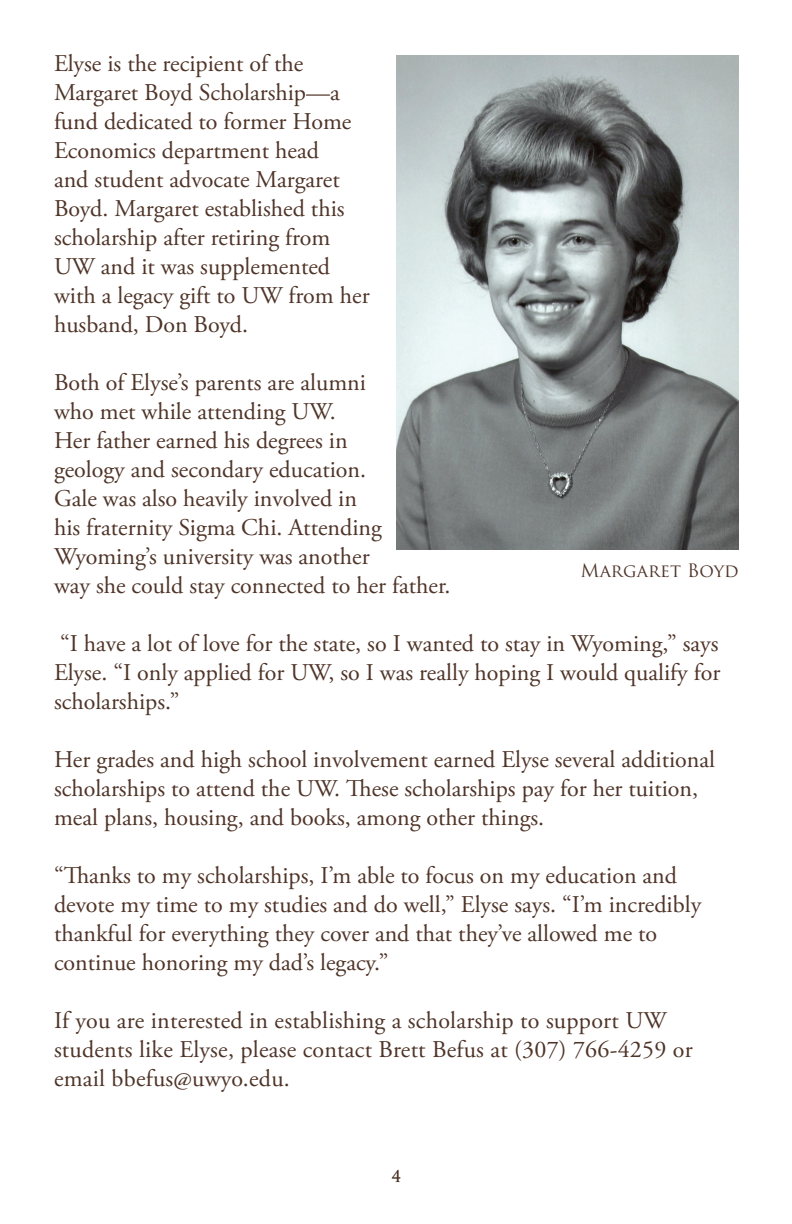
<style>
.page{position:relative;width:792px;height:1224px;background:#fff}
.page>*{position:absolute;margin:0;border:0;box-sizing:border-box;transform-origin:0 0}
.t1{font:24px/29px "Adobe Garamond Pro";color:#4f3428}
.t2{font:18px "Trajan Pro";color:#4f3428}
.t3{font:16px "Trajan Pro";color:#4f3428}
</style>
<div class="page">
<img style="left:396px;top:56px;width:343px;height:493px">
<p class="t1" style="left:54px;top:50px;width:317px">Elyse is the recipient of the<br>Margaret Boyd Scholarship—a fund dedicated to former Home<br>Economics department head<br>and student advocate Margaret<br>Boyd. Margaret established this scholarship after retiring from<br>UW and it was supplemented with a legacy gift to UW from her husband, Don Boyd.</p>
<p class="t1" style="left:54px;top:369px;width:398px">Both of Elyse’s parents are alumni<br>who met while attending UW.<br>Her father earned his degrees in<br>geology and secondary education.<br>Gale was also heavily involved in<br>his fraternity Sigma Chi. Attending Wyoming’s university was another<br>way she could stay connected to her father.</p>
<p class="t1" style="left:54px;top:630px;width:668px;text-align:justify">“I have a lot of love for the state, so I wanted to stay in Wyoming,” says Elyse. “I only applied for UW, so I was really hoping I would qualify for scholarships.”</p>
<p class="t1" style="left:54px;top:746px;width:663px">Her grades and high school involvement earned Elyse several additional scholarships to attend the UW. These scholarships pay for her tuition, meal plans, housing, and books, among other things.</p>
<p class="t1" style="left:54px;top:862px;width:649px">“Thanks to my scholarships, I’m able to focus on my education and devote my time to my studies and do well,” Elyse says. “I’m incredibly thankful for everything they cover and that they’ve allowed me to continue honoring my dad’s legacy.”</p>
<p class="t1" style="left:54px;top:1007px;width:640px">If you are interested in establishing a scholarship to support UW students like Elyse, please contact Brett Befus at (307) 766-4259 or email bbefus@uwyo.edu.</p>
<p class="t2" style="left:580px;top:559px;width:160px">Margaret Boyd</p>
<p class="t3" style="left:392px;top:1166px;width:11px">4</p>
</div>
